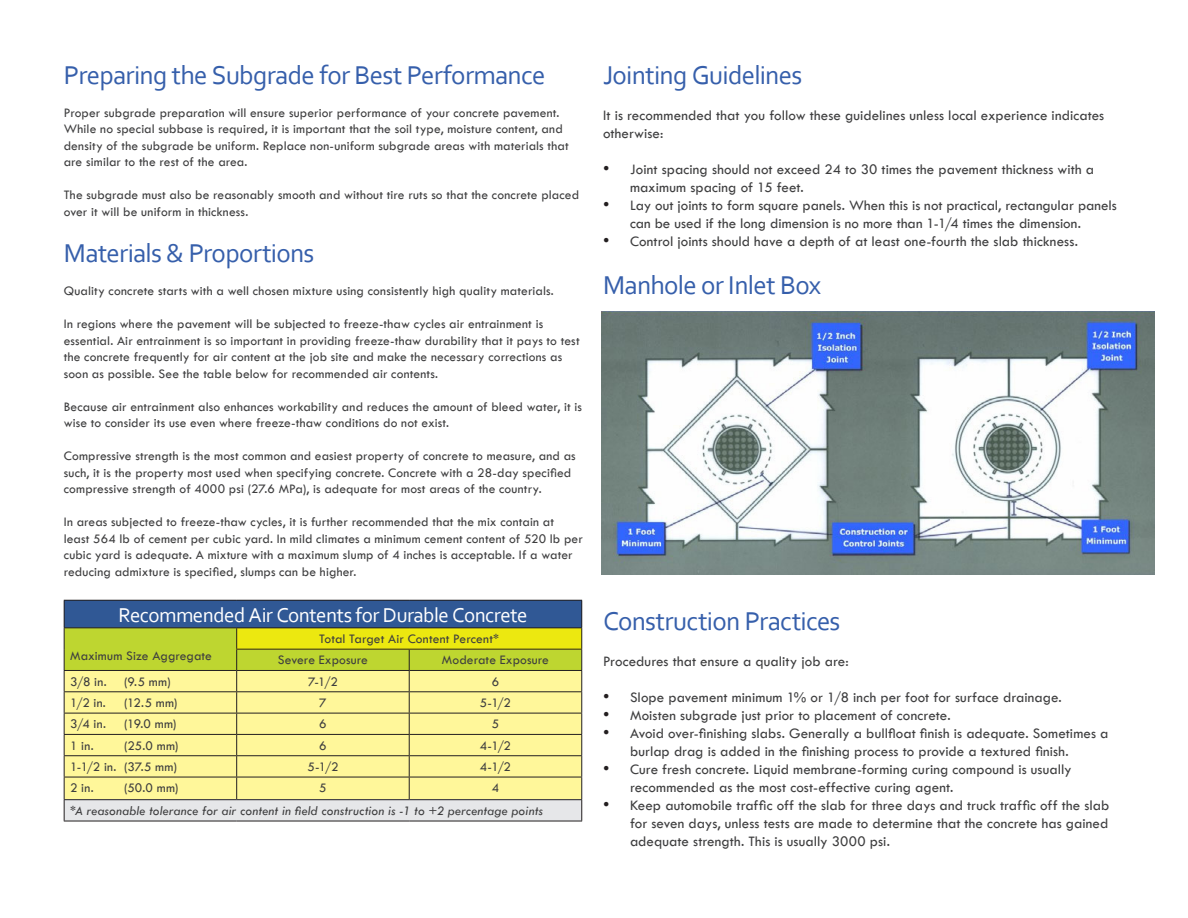
<style>
.page{position:relative;width:1188px;height:918px;background:#fff}
.page>*{position:absolute;margin:0;border:0;box-sizing:border-box;transform-origin:0 0}
.t1{font:27px "Corbel";letter-spacing:-.025em;color:#365fab}
.t2{font:21px "Corbel";letter-spacing:-.025em;color:#fff}
.t3{font:15px/18px "Tw Cen";letter-spacing:.005em;color:#3e3e3f}
.t4{font:13.5px/16.5px "Tw Cen";letter-spacing:.01em;color:#3e3e3f}
.t5{font:italic 13.5px "Tw Cen";letter-spacing:.015em;color:#3e3e3f}
.s1{font-family:"Times New Roman";font-size:18px;color:#231f20}
</style>
<div class="page">
<hr style="left:64px;top:600px;width:173px;height:1px;background:#231f20">
<hr style="left:237px;top:600px;width:172px;height:1px;background:#231f20">
<hr style="left:409px;top:600px;width:173px;height:1px;background:#231f20">
<hr style="left:64px;top:821px;width:173px;height:1px;background:#231f20">
<hr style="left:237px;top:821px;width:172px;height:1px;background:#231f20">
<hr style="left:409px;top:821px;width:173px;height:1px;background:#231f20">
<svg style="left:64px;top:601px;width:518px;height:220px;background:#ced184"></svg>
<hr style="left:64px;top:799px;width:173px;height:1px;background:#231f20">
<hr style="left:237px;top:799px;width:172px;height:1px;background:#231f20">
<hr style="left:409px;top:799px;width:173px;height:1px;background:#231f20">
<img style="left:601px;top:311px;width:554px;height:263px">
<h1 class="t1" style="left:64px;top:58px;width:483px">Preparing the Subgrade for Best Performance</h1>
<p class="t4" style="left:64px;top:104px;width:506px">Proper subgrade preparation will ensure superior performance of your concrete pavement.<br>While no special subbase is required, it is important that the soil type, moisture content, and density of the subgrade be uniform. Replace non-uniform subgrade areas with materials that are similar to the rest of the area.</p>
<p class="t4" style="left:64px;top:187px;width:517px">The subgrade must also be reasonably smooth and without tire ruts so that the concrete placed over it will be uniform in thickness.</p>
<h1 class="t1" style="left:64px;top:237px;width:252px">Materials &amp; Proportions</h1>
<p class="t4" style="left:64px;top:283px;width:492px">Quality concrete starts with a well chosen mixture using consistently high quality materials.</p>
<p class="t4" style="left:64px;top:316px;width:517px">In regions where the pavement will be subjected to freeze-thaw cycles air entrainment is essential. Air entrainment is so important in providing freeze-thaw durability that it pays to test the concrete frequently for air content at the job site and make the necessary corrections as soon as possible. See the table below for recommended air contents.</p>
<p class="t4" style="left:64px;top:398px;width:520px">Because air entrainment also enhances workability and reduces the amount of bleed water, it is wise to consider its use even where freeze-thaw conditions do not exist.</p>
<p class="t4" style="left:64px;top:448px;width:513px">Compressive strength is the most common and easiest property of concrete to measure, and as such, it is the property most used when specifying concrete. Concrete with a 28-day specified compressive strength of 4000 psi (27.6 MPa), is adequate for most areas of the country.</p>
<p class="t4" style="left:64px;top:514px;width:521px">In areas subjected to freeze-thaw cycles, it is further recommended that the mix contain at least 564 lb of cement per cubic yard. In mild climates a minimum cement content of 520 lb per cubic yard is adequate. A mixture with a maximum slump of 4 inches is acceptable. If a water reducing admixture is specified, slumps can be higher.</p>
<h2 class="t2" style="left:118px;top:602px;width:411px">Recommended Air Contents for Durable Concrete</h2>
<p class="t4" style="left:70px;top:647px;width:143px">Maximum Size Aggregate</p>
<p class="t4" style="left:278px;top:628px;width:223px;line-height:21.3px;text-indent:41px">Total Target Air Content Percent*<br>Severe Exposure</p>
<p class="t4" style="left:442px;top:652px;width:109px">Moderate Exposure</p>
<p class="t4" style="left:70px;top:673px;width:38px">3/8 in.</p>
<p class="t4" style="left:124px;top:673px;width:48px">(9.5 mm)</p>
<p class="t4" style="left:308px;top:673px;width:31px">7-1/2</p>
<p class="t4" style="left:492px;top:673px;width:9px">6</p>
<p class="t4" style="left:70px;top:695px;width:37px">1/2 in.</p>
<p class="t4" style="left:124px;top:695px;width:55px">(12.5 mm)</p>
<p class="t4" style="left:319px;top:695px;width:9px">7</p>
<p class="t4" style="left:480px;top:695px;width:33px">5-1/2</p>
<p class="t4" style="left:70px;top:716px;width:37px">3/4 in.</p>
<p class="t4" style="left:124px;top:716px;width:54px">(19.0 mm)</p>
<p class="t4" style="left:319px;top:716px;width:9px">6</p>
<p class="t4" style="left:492px;top:716px;width:9px">5</p>
<p class="t4" style="left:70px;top:737px;width:25px">1 in.</p>
<p class="t4" style="left:124px;top:737px;width:56px">(25.0 mm)</p>
<p class="t4" style="left:319px;top:737px;width:9px">6</p>
<p class="t4" style="left:480px;top:737px;width:33px">4-1/2</p>
<p class="t4" style="left:70px;top:759px;width:108px">1-1/2 in. (37.5 mm)</p>
<p class="t4" style="left:307px;top:759px;width:33px">5-1/2</p>
<p class="t4" style="left:480px;top:759px;width:33px">4-1/2</p>
<p class="t4" style="left:70px;top:780px;width:25px">2 in.</p>
<p class="t4" style="left:124px;top:780px;width:56px">(50.0 mm)</p>
<p class="t4" style="left:319px;top:780px;width:9px">5</p>
<p class="t4" style="left:492px;top:780px;width:9px">4</p>
<p class="t5" style="left:70px;top:803px;width:474px">*A reasonable tolerance for air content in field construction is -1 to +2 percentage points</p>
<h1 class="t1" style="left:603px;top:58px;width:201px">Jointing Guidelines</h1>
<p class="t3" style="left:603px;top:106px;width:503px">It is recommended that you follow these guidelines unless local experience indicates otherwise:</p>
<p class="t3" style="left:630px;top:160px;width:466px;text-indent:-27px"><span class="s1">•</span> Joint spacing should not exceed 24 to 30 times the pavement thickness with a maximum spacing of 15 feet.</p>
<p class="t3" style="left:603px;top:196px;width:515px;text-align:center"><span class="s1">•</span> Lay out joints to form square panels. When this is not practical, rectangular panels can be used if the long dimension is no more than 1-1/4 times the dimension.</p>
<p class="t3" style="left:603px;top:232px;width:477px"><span class="s1">•</span> Control joints should have a depth of at least one-fourth the slab thickness.</p>
<h1 class="t1" style="left:603px;top:268px;width:220px">Manhole or Inlet Box</h1>
<h1 class="t1" style="left:603px;top:604px;width:239px">Construction Practices</h1>
<p class="t3" style="left:603px;top:652px;width:247px">Procedures that ensure a quality job are:</p>
<p class="t3" style="left:603px;top:688px;width:460px"><span class="s1">•</span> Slope pavement minimum 1% or 1/8 inch per foot for surface drainage.</p>
<p class="t3" style="left:603px;top:706px;width:349px"><span class="s1">•</span> Moisten subgrade just prior to placement of concrete.</p>
<p class="t3" style="left:630px;top:724px;width:480px;text-indent:-27px"><span class="s1">•</span> Avoid over-finishing slabs. Generally a bullfloat finish is adequate. Sometimes a burlap drag is added in the finishing process to provide a textured finish.</p>
<p class="t3" style="left:630px;top:760px;width:443px;text-indent:-27px"><span class="s1">•</span> Cure fresh concrete. Liquid membrane-forming curing compound is usually recommended as the most cost-effective curing agent.</p>
<p class="t3" style="left:630px;top:796px;width:481px;text-align:justify;text-indent:-27px"><span class="s1">•</span> Keep automobile traffic off the slab for three days and truck traffic off the slab for seven days, unless tests are made to determine that the concrete has gained adequate strength. This is usually 3000 psi.</p>
</div>
